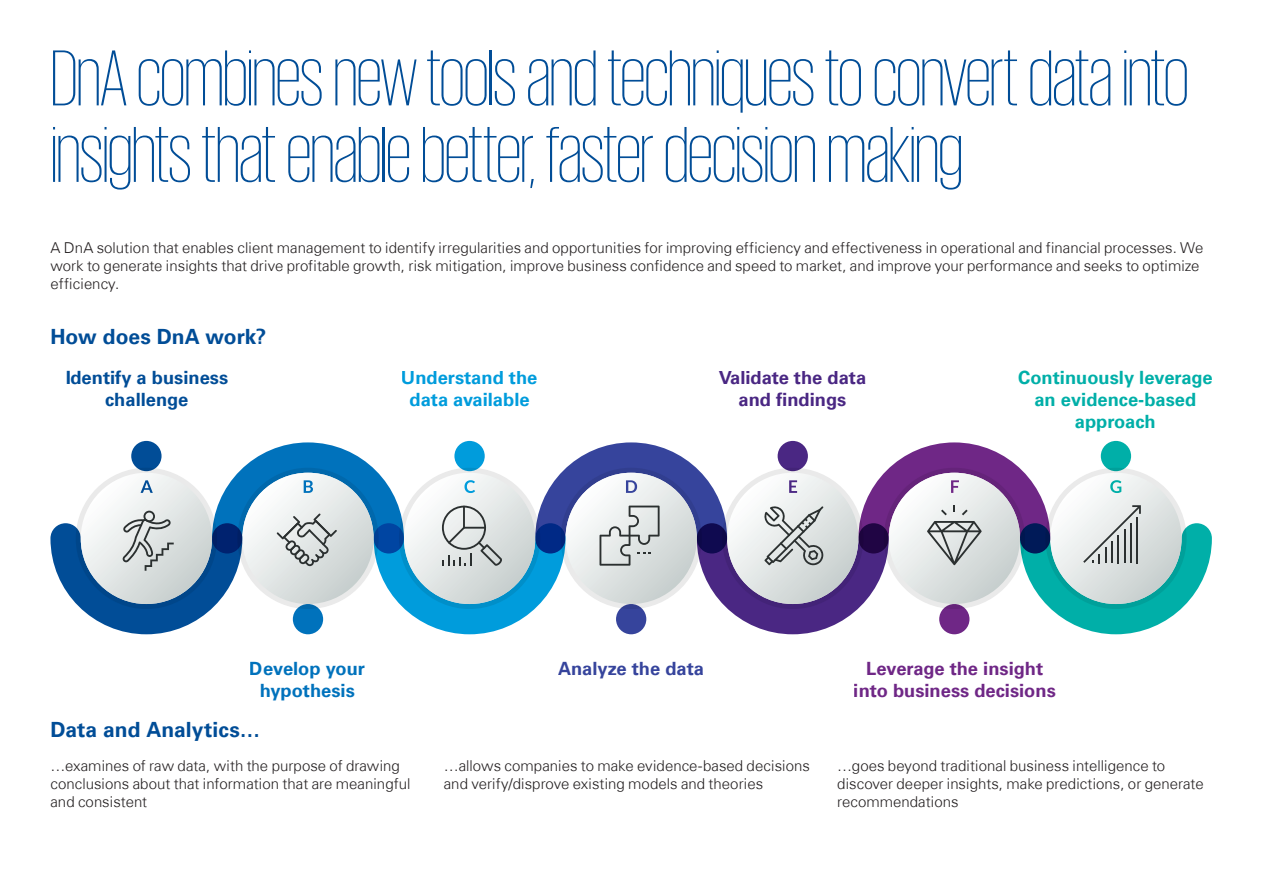
<style>
.page{position:relative;width:1263px;height:893px;background:#fff}
.page>*{position:absolute;margin:0;border:0;box-sizing:border-box;transform-origin:0 0}
.t1{font:200 81px/76.5px "KPMG";letter-spacing:-.02em;color:#014d97}
.t2{font:700 21px "Universfor KPMG";letter-spacing:.005em;color:#014d97}
.t3{font:700 18.3px/22px "Universfor KPMG";color:#00afa8;text-align:center}
.t4{font:700 18.3px/22px "Universfor KPMG";color:#6f2786;text-align:center}
.t5{font:700 18.3px/22px "Universfor KPMG";color:#014d97;text-align:center}
.t6{font:700 18.3px/22px "Universfor KPMG";color:#009cdc;text-align:center}
.t7{font:700 18.3px/22px "Universfor KPMG";color:#4a2783;text-align:center}
.t8{font:700 18.3px/22px "Universfor KPMG";color:#0072bc;text-align:center}
.t9{font:700 18.3px "Universfor KPMG";color:#36449c}
.Bodycopy_9_5pt{font:300 15px/18px "Universfor KPMG";letter-spacing:.005em;color:#231f20}
</style>
<div class="page">
<svg style="left:50px;top:442px;width:1162px;height:192px"></svg>
<hr style="left:1111px;top:541px;width:2px;height:22px;background:#2b3030">
<hr style="left:1117px;top:535px;width:2px;height:28px;background:#2b3030">
<hr style="left:1124px;top:530px;width:1px;height:33px;background:#2b3030">
<hr style="left:1130px;top:523px;width:2px;height:40px;background:#2b3030">
<hr style="left:1136px;top:517px;width:2px;height:46px;background:#2b3030">
<p class="t1" style="left:50px;top:38px;width:1140px">DnA combines new tools and techniques to convert data into insights that enable better, faster decision making</p>
<p class="Bodycopy_9_5pt" style="left:50px;top:239px;width:1154px">A DnA solution that enables client management to identify irregularities and opportunities for improving efficiency and effectiveness in operational and financial processes. We work to generate insights that drive profitable growth, risk mitigation, improve business confidence and speed to market, and improve your performance and seeks to optimize efficiency.</p>
<p class="t2" style="left:50px;top:324px;width:217px">How does DnA work?</p>
<p class="t5" style="left:65px;top:367px;width:165px">Identify a business challenge</p>
<p class="t6" style="left:402px;top:367px;width:137px">Understand the data available</p>
<p class="t7" style="left:719px;top:367px;width:149px">Validate the data and findings</p>
<p class="t3" style="left:1018px;top:367px;width:196px">Continuously leverage an evidence-based approach</p>
<p class="t8" style="left:250px;top:658px;width:117px">Develop your hypothesis</p>
<p class="t9" style="left:558px;top:658px;width:147px">Analyze the data</p>
<p class="t4" style="left:854px;top:658px;width:204px">Leverage the insight into business decisions</p>
<p class="t2" style="left:50px;top:717px;width:212px">Data and Analytics…</p>
<p class="Bodycopy_9_5pt" style="left:50px;top:756px;width:361px">…examines of raw data, with the purpose of drawing conclusions about that information that are meaningful and consistent</p>
<p class="Bodycopy_9_5pt" style="left:444px;top:756px;width:368px">…allows companies to make evidence-based decisions and verify/disprove existing models and theories</p>
<p class="Bodycopy_9_5pt" style="left:837px;top:756px;width:368px">…goes beyond traditional business intelligence to discover deeper insights, make predictions, or generate recommendations</p>
</div>
